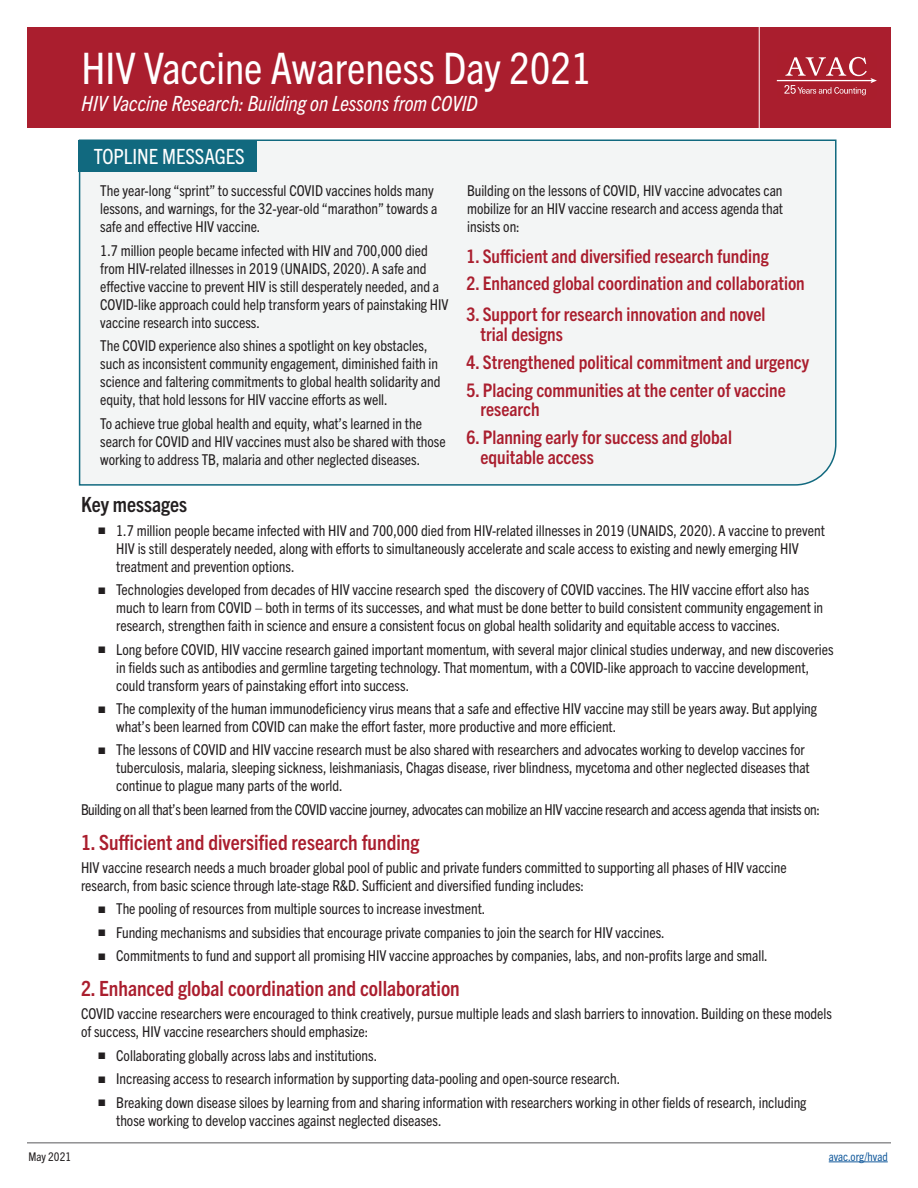
<style>
.page{position:relative;width:918px;height:1188px;background:#fff}
.page>*{position:absolute;margin:0;border:0;box-sizing:border-box;transform-origin:0 0}
.t1{font:condensed 43.5px "Trade Gothic Next LT Pro";color:#fff}
.Bold_Subhead{font:700 condensed 21px "Trade Gothic Next LT Pro";color:#aa1e2e}
.t2{font:italic condensed 21px "Trade Gothic Next LT Pro";color:#fff}
.Takeaway{font:condensed 21px "Trade Gothic Next LT Pro";color:#fff}
.AA_Body{font:700 condensed 21px "Trade Gothic Next LT Pro";color:#231f20}
.AA_Body-2{font:700 condensed 18.75px/19.5px "Trade Gothic Next LT Pro";color:#aa1e2e}
.AA_Body-3{font:condensed 15px/18px "Trade Gothic Next LT Pro";color:#231f20}
.AA_Body-4{font:condensed 15px "Trade Gothic Next LT Pro";letter-spacing:-.02em;color:#231f20}
.t3{font:condensed 12px "Trade Gothic Next LT Pro";color:#175d9e}
.Body{font:condensed 12px "Trade Gothic Next LT Pro";color:#231f20}
.s1{font-family:"Monotype Sorts";font-stretch:normal;font-size:9px}
</style>
<div class="page">
<div style="left:27px;top:27px;width:864px;height:101px;background:#aa1e2e"></div>
<svg style="left:777px;top:57px;width:100px;height:38px"></svg>
<hr style="left:759px;top:17px;width:1px;height:115px;background:#fff">
<hr style="left:27px;top:1143px;width:864px;height:1px;background:#59595c">
<div style="left:78px;top:139px;width:759px;height:347px;background:#f3f5f5"></div>
<div style="left:79px;top:140px;width:178px;height:32px;background:#11697f"></div>
<hr style="left:829px;top:1162px;width:59px;height:1px;background:#175d9e">
<p class="t1" style="left:82px;top:38px;width:512px">HIV Vaccine Awareness Day 2021</p>
<p class="t2" style="left:82px;top:89px;width:397px">HIV Vaccine Research: Building on Lessons from COVID</p>
<p class="Takeaway" style="left:94px;top:142px;width:152px">TOPLINE MESSAGES</p>
<p class="AA_Body-3" style="left:100px;top:181px;width:339px">The year-long “sprint” to successful COVID vaccines holds many lessons, and warnings, for the 32-year-old “marathon” towards a safe and effective HIV vaccine.</p>
<p class="AA_Body-3" style="left:100px;top:240px;width:350px">1.7 million people became infected with HIV and 700,000 died from HIV-related illnesses in 2019 (UNAIDS, 2020). A safe and effective vaccine to prevent HIV is still desperately needed, and a COVID-like approach could help transform years of painstaking HIV vaccine research into success.</p>
<p class="AA_Body-3" style="left:100px;top:336px;width:342px">The COVID experience also shines a spotlight on key obstacles, such as inconsistent community engagement, diminished faith in science and faltering commitments to global health solidarity and equity, that hold lessons for HIV vaccine efforts as well.</p>
<p class="AA_Body-3" style="left:100px;top:413px;width:347px">To achieve true global health and equity, what’s learned in the search for COVID and HIV vaccines must also be shared with those working to address TB, malaria and other neglected diseases.</p>
<p class="AA_Body-3" style="left:467px;top:181px;width:317px;text-align:justify">Building on the lessons of COVID, HIV vaccine advocates can mobilize for an HIV vaccine research and access agenda that insists on:</p>
<p class="AA_Body-2" style="left:467px;top:245px;width:304px">1. Sufficient and diversified research funding</p>
<p class="AA_Body-2" style="left:467px;top:273px;width:340px">2. Enhanced global coordination and collaboration</p>
<p class="AA_Body-2" style="left:481px;top:304px;width:286px;text-indent:-14px">3. Support for research innovation and novel trial designs</p>
<p class="AA_Body-2" style="left:467px;top:351px;width:344px">4. Strengthened political commitment and urgency</p>
<p class="AA_Body-2" style="left:481px;top:379px;width:307px;text-indent:-14px">5. Placing communities at the center of vaccine research</p>
<p class="AA_Body-2" style="left:481px;top:426px;width:253px;text-indent:-14px">6. Planning early for success and global equitable access</p>
<p class="AA_Body" style="left:81px;top:490px;width:108px">Key messages</p>
<p class="AA_Body-3" style="left:116px;top:520px;width:710px;text-indent:-18px"><span class="s1">N</span> 1.7 million people became infected with HIV and 700,000 died from HIV-related illnesses in 2019 (UNAIDS, 2020). A vaccine to prevent<br>HIV is still desperately needed, along with efforts to simultaneously accelerate and scale access to existing and newly emerging HIV treatment and prevention options.</p>
<p class="AA_Body-3" style="left:116px;top:580px;width:709px;text-indent:-18px"><span class="s1">N</span> Technologies developed from decades of HIV vaccine research sped the discovery of COVID vaccines. The HIV vaccine effort also has much to learn from COVID – both in terms of its successes, and what must be done better to build consistent community engagement in research, strengthen faith in science and ensure a consistent focus on global health solidarity and equitable access to vaccines.</p>
<p class="AA_Body-3" style="left:116px;top:639px;width:719px;text-indent:-18px"><span class="s1">N</span> Long before COVID, HIV vaccine research gained important momentum, with several major clinical studies underway, and new discoveries in fields such as antibodies and germline targeting technology. That momentum, with a COVID-like approach to vaccine development, could transform years of painstaking effort into success.</p>
<p class="AA_Body-3" style="left:116px;top:699px;width:702px;text-indent:-18px"><span class="s1">N</span> The complexity of the human immunodeficiency virus means that a safe and effective HIV vaccine may still be years away. But applying what’s been learned from COVID can make the effort faster, more productive and more efficient.</p>
<p class="AA_Body-3" style="left:116px;top:740px;width:695px;text-indent:-18px"><span class="s1">N</span> The lessons of COVID and HIV vaccine research must be also shared with researchers and advocates working to develop vaccines for tuberculosis, malaria, sleeping sickness, leishmaniasis, Chagas disease, river blindness, mycetoma and other neglected diseases that continue to plague many parts of the world.</p>
<p class="AA_Body-4" style="left:81px;top:799px;width:740px">Building on all that’s been learned from the COVID vaccine journey, advocates can mobilize an HIV vaccine research and access agenda that insists on:</p>
<p class="Bold_Subhead" style="left:81px;top:828px;width:340px">1. Sufficient and diversified research funding</p>
<p class="AA_Body-3" style="left:81px;top:858px;width:707px">HIV vaccine research needs a much broader global pool of public and private funders committed to supporting all phases of HIV vaccine research, from basic science through late-stage R&amp;D. Sufficient and diversified funding includes:</p>
<p class="AA_Body-3" style="left:99px;top:899px;width:388px"><span class="s1">N</span> The pooling of resources from multiple sources to increase investment.</p>
<p class="AA_Body-3" style="left:99px;top:922px;width:568px"><span class="s1">N</span> Funding mechanisms and subsidies that encourage private companies to join the search for HIV vaccines.</p>
<p class="AA_Body-3" style="left:99px;top:946px;width:671px"><span class="s1">N</span> Commitments to fund and support all promising HIV vaccine approaches by companies, labs, and non-profits large and small.</p>
<p class="Bold_Subhead" style="left:81px;top:974px;width:380px">2. Enhanced global coordination and collaboration</p>
<p class="AA_Body-3" style="left:81px;top:1004px;width:753px">COVID vaccine researchers were encouraged to think creatively, pursue multiple leads and slash barriers to innovation. Building on these models of success, HIV vaccine researchers should emphasize:</p>
<p class="AA_Body-3" style="left:99px;top:1045px;width:280px"><span class="s1">N</span> Collaborating globally across labs and institutions.</p>
<p class="AA_Body-3" style="left:99px;top:1069px;width:523px"><span class="s1">N</span> Increasing access to research information by supporting data-pooling and open-source research.</p>
<p class="AA_Body-3" style="left:116px;top:1092px;width:692px;text-indent:-18px"><span class="s1">N</span> Breaking down disease siloes by learning from and sharing information with researchers working in other fields of research, including those working to develop vaccines against neglected diseases.</p>
<p class="Body" style="left:28px;top:1148px;width:44px">May 2021</p>
<p class="t3" style="left:829px;top:1148px;width:60px">avac.org/hvad</p>
</div>
